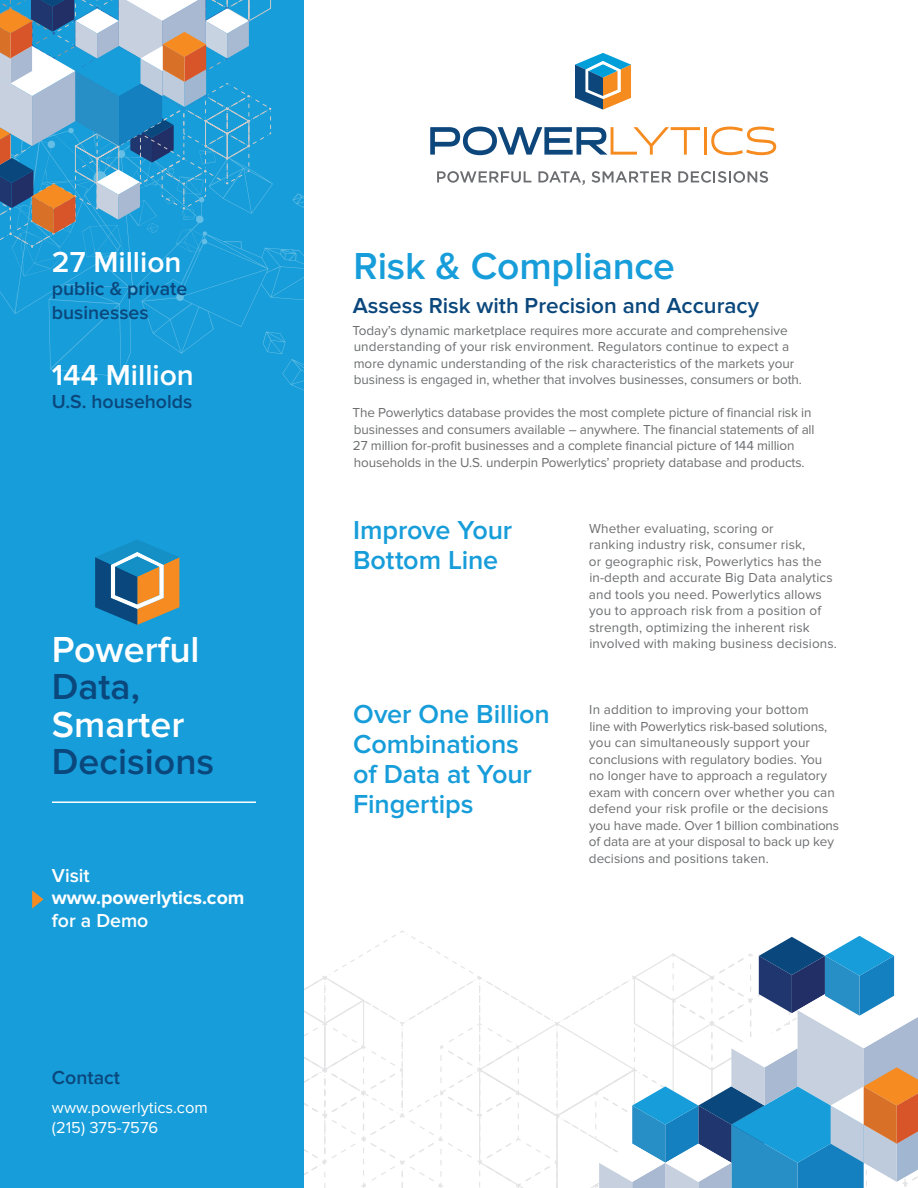
<style>
.page{position:relative;width:918px;height:1188px;background:#fff}
.page>*{position:absolute;margin:0;border:0;box-sizing:border-box;transform-origin:0 0}
.Headline{font:600 39px "Proxima Nova";letter-spacing:-.005em;color:#179dd9}
.Headline_Level_2{font:600 37.5px/37.5px "Proxima Nova";color:#0a477c}
.Headline_Level_2-2{font:600 37.5px/37.5px "Proxima Nova";color:#fff}
.Sidebar_Headline{font:600 30px "Proxima Nova";color:#fff}
.Headline_3{font:600 27px/30px "Proxima Nova";letter-spacing:-.005em;color:#179dd9}
.Headline_2{font:600 22.5px "Proxima Nova";color:#0a477c}
.sidebar{font:600 19.5px "Proxima Nova";color:#0a477c}
.Headline_Level_2-3{font:700 19.5px "Proxima Nova";color:#fff}
.Headline_Level_2-4{font:600 19.5px "Proxima Nova";color:#fff}
.Headline_Level_2-5{font:600 19.5px "Proxima Nova";color:#0a477c}
.t1{font:16.5px "Proxima Nova";color:#fff}
.Body_Copy{font:13.5px/16.5px "Proxima Nova";color:#6d6e70}
.s1{color:#0a477c}
.s2{color:#fff}
</style>
<div class="page">
<div style="left:0;top:0;width:303px;height:1188px;background:#179dd9"></div>
<svg style="left:285px;top:377px;width:19px;height:15px"></svg>
<svg style="left:0;top:28px;width:304px;height:349px"></svg>
<svg style="left:0;top:0;width:273px;height:249px"></svg>
<svg style="left:32px;top:890px;width:11px;height:19px"></svg>
<hr style="left:52px;top:801px;width:204px;height:2px;background:#fff">
<svg style="left:95px;top:540px;width:84px;height:85px"></svg>
<hr style="left:704px;top:127px;width:3px;height:28px;background:#f68b1f">
<svg style="left:711px;top:127px;width:65px;height:28px"></svg>
<svg style="left:430px;top:127px;width:270px;height:28px"></svg>
<svg style="left:575px;top:53px;width:56px;height:57px"></svg>
<svg style="left:437px;top:171px;width:94px;height:12px"></svg>
<svg style="left:538px;top:171px;width:47px;height:14px"></svg>
<svg style="left:592px;top:171px;width:79px;height:12px"></svg>
<svg style="left:678px;top:171px;width:90px;height:12px"></svg>
<svg style="left:303px;top:929px;width:615px;height:259px"></svg>
<p class="Sidebar_Headline" style="left:52px;top:245px;width:131px">27 Million</p>
<p class="sidebar" style="left:52px;top:278px;width:137px">public &amp; private</p>
<p class="sidebar" style="left:52px;top:301px;width:98px">businesses</p>
<p class="Sidebar_Headline" style="left:52px;top:357px;width:144px">144 Million</p>
<p class="sidebar" style="left:52px;top:390px;width:142px">U.S. households</p>
<p class="Headline_Level_2-2" style="left:52px;top:631px;width:149px">Powerful<br><span class="s1">Data,</span></p>
<p class="Headline_Level_2" style="left:52px;top:706px;width:164px"><span class="s2">Smarter<br></span>Decisions</p>
<p class="Headline_Level_2-4" style="left:52px;top:864px;width:39px">Visit</p>
<p class="Headline_Level_2-3" style="left:52px;top:886px;width:194px">www.powerlytics.com</p>
<p class="Headline_Level_2-4" style="left:52px;top:909px;width:98px">for a Demo</p>
<p class="Headline_Level_2-5" style="left:52px;top:1066px;width:70px">Contact</p>
<p class="t1" style="left:52px;top:1098px;width:157px">www.powerlytics.com</p>
<p class="t1" style="left:52px;top:1118px;width:108px">(215) 375-7576</p>
<p class="Headline" style="left:354px;top:244px;width:323px">Risk &amp; Compliance</p>
<p class="Headline_2" style="left:353px;top:293px;width:408px">Assess Risk with Precision and Accuracy</p>
<p class="Body_Copy" style="left:353px;top:322px;width:451px">Today’s dynamic marketplace requires more accurate and comprehensive understanding of your risk environment. Regulators continue to expect a more dynamic understanding of the risk characteristics of the markets your business is engaged in, whether that involves businesses, consumers or both.</p>
<p class="Body_Copy" style="left:353px;top:404px;width:463px">The Powerlytics database provides the most complete picture of financial risk in businesses and consumers available – anywhere. The financial statements of all 27 million for-profit businesses and a complete financial picture of 144 million households in the U.S. underpin Powerlytics’ propriety database and products.</p>
<p class="Headline_3" style="left:353px;top:515px;width:161px">Improve Your<br>Bottom Line</p>
<p class="Headline_3" style="left:353px;top:699px;width:198px">Over One Billion<br>Combinations<br>of Data at Your<br>Fingertips</p>
<p class="Body_Copy" style="left:589px;top:520px;width:250px">Whether evaluating, scoring or<br>ranking industry risk, consumer risk,<br>or geographic risk, Powerlytics has the in-depth and accurate Big Data analytics and tools you need. Powerlytics allows you to approach risk from a position of strength, optimizing the inherent risk involved with making business decisions.</p>
<p class="Body_Copy" style="left:589px;top:701px;width:252px">In addition to improving your bottom<br>line with Powerlytics risk-based solutions, you can simultaneously support your conclusions with regulatory bodies. You no longer have to approach a regulatory exam with concern over whether you can defend your risk profile or the decisions you have made. Over 1 billion combinations of data are at your disposal to back up key decisions and positions taken.</p>
</div>
